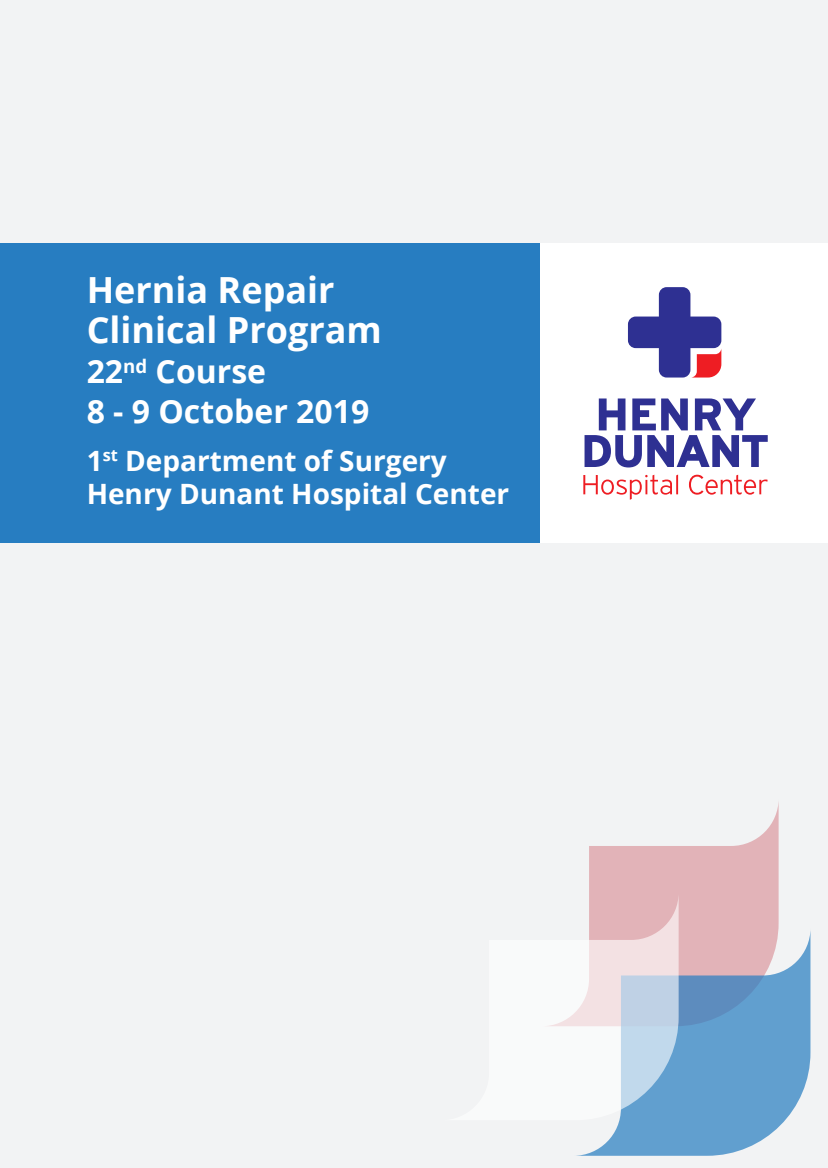
<style>
.page{position:relative;width:828px;height:1168px;background:#f2f3f4}
.page>*{position:absolute;margin:0;border:0;box-sizing:border-box;transform-origin:0 0}
.t1{font:700 36px/40px "Open Sans";color:#fff}
.t2{font:700 32px/40px "Open Sans";color:#fff}
.t3{font:700 28px/33.6px "Open Sans";color:#fff}
</style>
<div class="page">
<div style="left:0;top:244px;width:540px;height:299px;background:#277dc1"></div>
<div style="left:540px;top:244px;width:288px;height:299px;background:#fff"></div>
<svg style="left:589px;top:807px;width:189px;height:121px;fill:#e2b3b8"></svg>
<svg style="left:576px;top:928px;width:234px;height:228px;background:#86abcf"></svg>
<svg style="left:551px;top:892px;width:127px;height:228px"></svg>
<svg style="left:628px;top:287px;width:93px;height:90px"></svg>
<svg style="left:584px;top:398px;width:183px;height:69px"></svg>
<svg style="left:583px;top:474px;width:95px;height:26px"></svg>
<svg style="left:689px;top:475px;width:78px;height:20px"></svg>
<p class="t1" style="left:87px;top:269px;width:297px">Hernia Repair<br>Clinical Program</p>
<p class="t2" style="left:87px;top:351px;width:284px">22<sup>nd</sup> Course<br>8 - 9 October 2019</p>
<p class="t3" style="left:87px;top:443px;width:424px">1<sup>st</sup> Department of Surgery<br>Henry Dunant Hospital Center</p>
</div>
